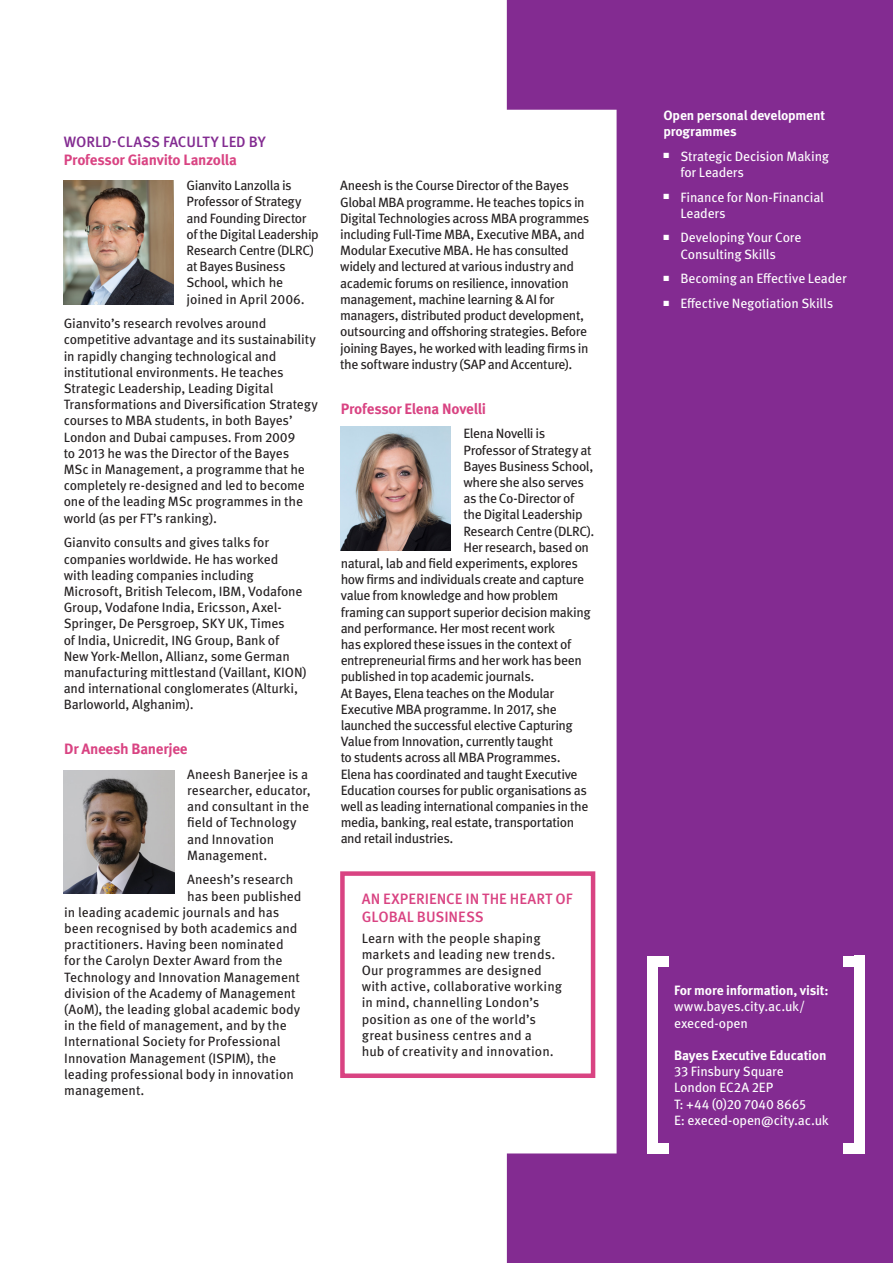
<style>
.page{position:relative;width:893px;height:1263px;background:#fff}
.page>*{position:absolute;margin:0;border:0;box-sizing:border-box;transform-origin:0 0}
.t1{font:700 15px "Meta OT";letter-spacing:-.02em;color:#d94382}
.t2{font:500 15px/18px "Meta OT";color:#d94382}
.t3{font:500 15px "Meta OT";color:#832b91}
.t4{font:13.5px/16.2px "Meta OT";letter-spacing:-.015em;color:#231f20}
.t5{font:13.5px/16.2px "Meta OT";letter-spacing:-.035em;color:#231f20}
.t6{font:13.5px/16.2px "Meta OT";letter-spacing:.005em;color:#231f20}
.t7{font:13.5px/16.2px "Meta OT";letter-spacing:-.015em;color:#fff}
.t8{font:700 13.5px/16.2px "Meta OT";letter-spacing:-.015em;color:#fff}
.t9{font:13.5px/16.2px "Meta Pro";letter-spacing:-.015em;color:#fff}
</style>
<div class="page">
<div style="left:340px;top:871px;width:255px;height:207px;border:4px solid #d94382"></div>
<img style="left:63px;top:181px;width:111px;height:123px">
<img style="left:64px;top:770px;width:110px;height:124px">
<img style="left:340px;top:427px;width:111px;height:123px">
<svg style="left:507px;top:0;width:386px;height:1263px;fill:#832b91"></svg>
<div style="left:647px;top:956px;width:22px;height:10px;background:#fff"></div>
<div style="left:647px;top:956px;width:11px;height:194px;background:#fff"></div>
<div style="left:647px;top:1143px;width:22px;height:11px;background:#fff"></div>
<div style="left:843px;top:1143px;width:22px;height:11px;background:#fff"></div>
<div style="left:854px;top:956px;width:11px;height:194px;background:#fff"></div>
<div style="left:843px;top:956px;width:22px;height:10px;background:#fff"></div>
<p class="t3" style="left:64px;top:133px;width:203px">WORLD-CLASS FACULTY LED BY</p>
<p class="t1" style="left:64px;top:151px;width:175px">Professor Gianvito Lanzolla</p>
<p class="t4" style="left:187px;top:178px;width:134px">Gianvito Lanzolla is<br>Professor of Strategy and Founding Director of the Digital Leadership<br>Research Centre (DLRC) at Bayes Business<br>School, which he joined in April 2006.</p>
<p class="t4" style="left:64px;top:316px;width:256px">Gianvito’s research revolves around competitive advantage and its sustainability in rapidly changing technological and institutional environments. He teaches Strategic Leadership, Leading Digital Transformations and Diversification Strategy courses to MBA students, in both Bayes’ London and Dubai campuses. From 2009<br>to 2013 he was the Director of the Bayes<br>MSc in Management, a programme that he completely re-designed and led to become one of the leading MSc programmes in the world (as per FT’s ranking).</p>
<p class="t4" style="left:64px;top:535px;width:244px">Gianvito consults and gives talks for companies worldwide. He has worked<br>with leading companies including Microsoft, British Telecom, IBM, Vodafone Group, Vodafone India, Ericsson, Axel-Springer, De Persgroep, SKY UK, Times<br>of India, Unicredit, ING Group, Bank of New York-Mellon, Allianz, some German manufacturing mittlestand (Vaillant, KION) and international conglomerates (Alturki, Barloworld, Alghanim).</p>
<p class="t1" style="left:64px;top:740px;width:125px">Dr Aneesh Banerjee</p>
<p class="t4" style="left:187px;top:766px;width:125px">Aneesh Banerjee is a researcher, educator, and consultant in the field of Technology and Innovation<br>Management.</p>
<p class="t4" style="left:187px;top:872px;width:108px">Aneesh’s research</p>
<p class="t4" style="left:187px;top:888px;width:116px">has been published</p>
<p class="t4" style="left:64px;top:904px;width:217px">in leading academic journals and has</p>
<p class="t4" style="left:64px;top:920px;width:235px">been recognised by both academics and</p>
<p class="t4" style="left:64px;top:937px;width:221px">practitioners. Having been nominated</p>
<p class="t4" style="left:64px;top:953px;width:220px">for the Carolyn Dexter Award from the</p>
<p class="t4" style="left:64px;top:969px;width:237px">Technology and Innovation Management</p>
<p class="t4" style="left:64px;top:985px;width:233px">division of the Academy of Management</p>
<p class="t4" style="left:64px;top:1001px;width:238px">(AoM), the leading global academic body</p>
<p class="t4" style="left:64px;top:1018px;width:224px">in the field of management, and by the</p>
<p class="t4" style="left:64px;top:1034px;width:218px">International Society for Professional</p>
<p class="t4" style="left:64px;top:1050px;width:213px">Innovation Management (ISPIM), the</p>
<p class="t4" style="left:64px;top:1066px;width:231px">leading professional body in innovation</p>
<p class="t4" style="left:64px;top:1082px;width:82px">management.</p>
<p class="t5" style="left:340px;top:178px;width:251px">Aneesh is the Course Director of the Bayes Global MBA programme. He teaches topics in Digital Technologies across MBA programmes including Full-Time MBA, Executive MBA, and Modular Executive MBA. He has consulted widely and lectured at various industry and academic forums on resilience, innovation management, machine learning &amp; AI for managers, distributed product development, outsourcing and offshoring strategies. Before joining Bayes, he worked with leading firms in the software industry (SAP and Accenture).</p>
<p class="t1" style="left:341px;top:399px;width:147px">Professor Elena Novelli</p>
<p class="t4" style="left:463px;top:426px;width:132px">Elena Novelli is<br>Professor of Strategy at<br>Bayes Business School, where she also serves as the Co-Director of the Digital Leadership<br>Research Centre (DLRC).</p>
<p class="t5" style="left:341px;top:539px;width:251px;text-indent:123px">Her research, based on natural, lab and field experiments, explores how firms and individuals create and capture value from knowledge and how problem framing can support superior decision making and performance. Her most recent work<br>has explored these issues in the context of entrepreneurial firms and her work has been published in top academic journals.</p>
<p class="t5" style="left:341px;top:685px;width:249px">At Bayes, Elena teaches on the Modular Executive MBA programme. In 2017, she launched the successful elective Capturing Value from Innovation, currently taught<br>to students across all MBA Programmes.<br>Elena has coordinated and taught Executive Education courses for public organisations as well as leading international companies in the media, banking, real estate, transportation and retail industries.</p>
<p class="t2" style="left:362px;top:890px;width:212px">AN EXPERIENCE IN THE HEART OF<br>GLOBAL BUSINESS</p>
<p class="t6" style="left:362px;top:930px;width:202px">Learn with the people shaping markets and leading new trends.<br>Our programmes are designed with active, collaborative working in mind, channelling London’s position as one of the world’s great business centres and a<br>hub of creativity and innovation.</p>
<p class="t8" style="left:663px;top:107px;width:163px">Open personal development programmes</p>
<p class="t9" style="left:680px;top:147px;width:150px;text-indent:-17px">■ Strategic Decision Making for Leaders</p>
<p class="t9" style="left:680px;top:188px;width:145px;text-indent:-17px">■ Finance for Non-Financial<br>Leaders</p>
<p class="t7" style="left:680px;top:230px;width:122px;text-indent:-17px">■ Developing Your Core<br>Consulting Skills</p>
<p class="t7" style="left:663px;top:271px;width:185px">■ Becoming an Effective Leader</p>
<p class="t7" style="left:663px;top:296px;width:171px">■ Effective Negotiation Skills</p>
<p class="t8" style="left:674px;top:983px;width:156px">For more information, visit:</p>
<p class="t7" style="left:674px;top:999px;width:133px">www.bayes.city.ac.uk/ execed-open</p>
<p class="t8" style="left:674px;top:1047px;width:154px">Bayes Executive Education</p>
<p class="t7" style="left:674px;top:1064px;width:111px">33 Finsbury Square</p>
<p class="t7" style="left:674px;top:1080px;width:101px">London EC2A 2EP</p>
<p class="t7" style="left:674px;top:1096px;width:134px">T: +44 (0)20 7040 8665</p>
<p class="t7" style="left:674px;top:1112px;width:156px">E: execed-open@city.ac.uk</p>
</div>
